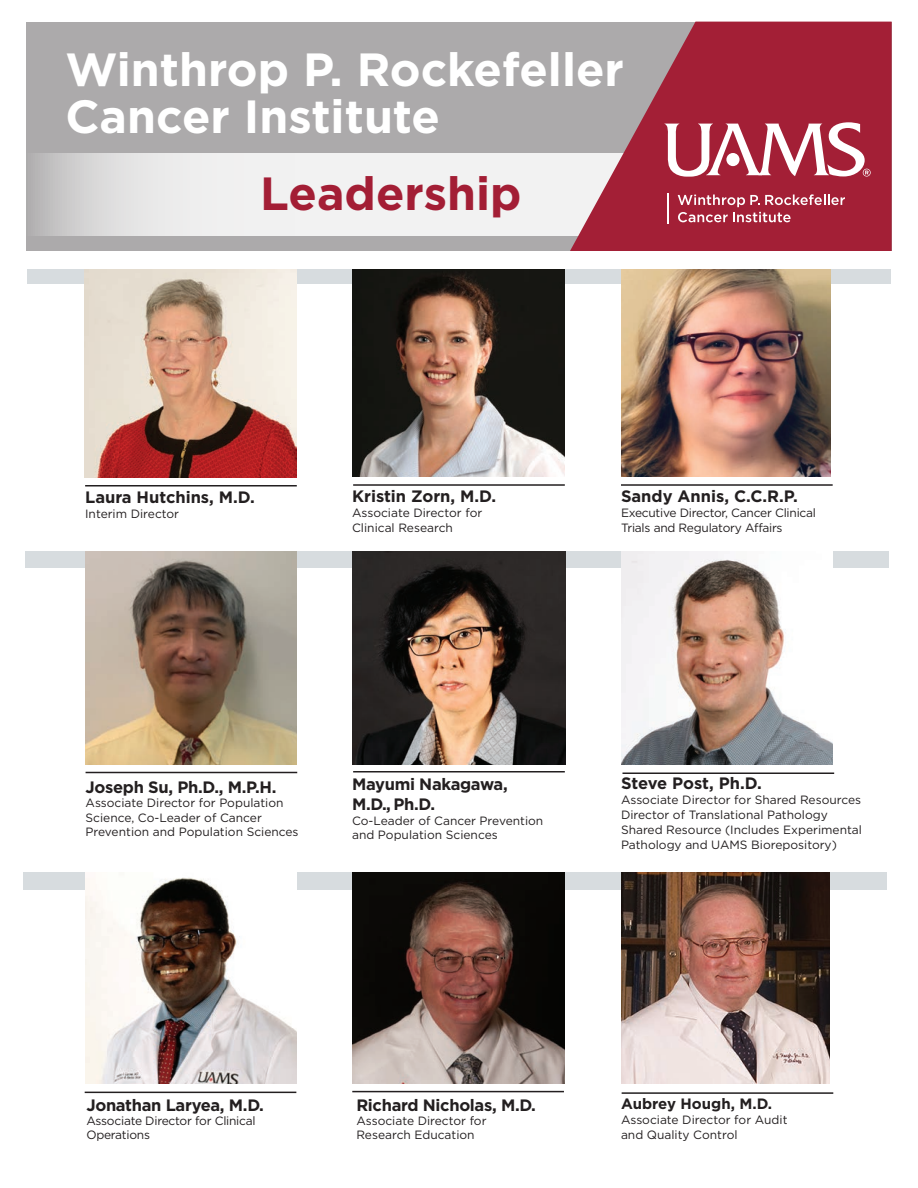
<style>
.page{position:relative;width:918px;height:1188px;background:#fff}
.page>*{position:absolute;margin:0;border:0;box-sizing:border-box;transform-origin:0 0}
.t1{font:700 46.5px/46.8px "Gotham";color:#fff}
.t2{font:700 46.5px "Gotham";color:#a31e35}
.t3{font:700 16.5px/19.8px "Gotham";letter-spacing:-.02em;color:#231f20}
.t4{font:700 16.5px "Gotham";color:#231f20}
.t5{font:700 15px "Gotham";color:#231f20}
.t6{font:12px/15px "Gotham";color:#231f20}
.t7{font:12px/14.4px "Gotham";letter-spacing:-.02em;color:#231f20}
</style>
<div class="page">
<div style="left:26px;top:22px;width:866px;height:234px;background:#acaaab"></div>
<svg style="left:35px;top:153px;width:532px;height:82px;background:#eaeaea"></svg>
<svg style="left:567px;top:22px;width:325px;height:229px;fill:#a31f36"></svg>
<svg style="left:678px;top:194px;width:167px;height:28px;background:#b64f61"></svg>
<hr style="left:667px;top:193px;width:2px;height:31px;background:#fff">
<svg style="left:664px;top:122px;width:207px;height:55px;background:#c36f7e"></svg>
<div style="left:27px;top:269px;width:864px;height:15px;background:#d7dcdf"></div>
<div style="left:25px;top:551px;width:864px;height:17px;background:#d7dcdf"></div>
<div style="left:23px;top:869px;width:864px;height:21px;background:#d7dcdf"></div>
<img style="left:86px;top:872px;width:211px;height:211px">
<img style="left:621px;top:872px;width:209px;height:211px">
<img style="left:352px;top:872px;width:213px;height:211px">
<div style="left:23px;top:858px;width:868px;height:14px;background:#fff"></div>
<img style="left:85px;top:269px;width:211px;height:208px">
<hr style="left:85px;top:485px;width:212px;height:2px;background:#231f20">
<img style="left:621px;top:269px;width:210px;height:207px">
<hr style="left:621px;top:484px;width:212px;height:2px;background:#231f20">
<img style="left:86px;top:551px;width:211px;height:214px">
<hr style="left:86px;top:772px;width:211px;height:1px;background:#231f20">
<img style="left:352px;top:551px;width:213px;height:213px">
<hr style="left:353px;top:771px;width:212px;height:1px;background:#231f20">
<img style="left:622px;top:551px;width:210px;height:214px">
<hr style="left:623px;top:772px;width:211px;height:2px;background:#231f20">
<img style="left:352px;top:269px;width:213px;height:207px">
<hr style="left:353px;top:484px;width:212px;height:2px;background:#231f20">
<div style="left:23px;top:251px;width:887px;height:17px;background:#fff"></div>
<hr style="left:352px;top:1091px;width:212px;height:1px;background:#231f20">
<hr style="left:622px;top:1092px;width:211px;height:2px;background:#231f20">
<hr style="left:85px;top:1092px;width:211px;height:1px;background:#231f20">
<h1 class="t1" style="left:65px;top:46px;width:560px">Winthrop P. Rockefeller<br>Cancer Institute</h1>
<h1 class="t2" style="left:260px;top:163px;width:263px">Leadership</h1>
<h2 class="t4" style="left:85px;top:487px;width:171px">Laura Hutchins, M.D.</h2>
<p class="t6" style="left:85px;top:506px;width:96px">Interim Director</p>
<h2 class="t4" style="left:352px;top:485px;width:146px">Kristin Zorn, M.D.</h2>
<p class="t6" style="left:352px;top:505px;width:132px">Associate Director for<br>Clinical Research</p>
<h2 class="t4" style="left:621px;top:485px;width:178px">Sandy Annis, C.C.R.P.</h2>
<p class="t7" style="left:621px;top:505px;width:197px;line-height:15px">Executive Director, Cancer Clinical<br>Trials and Regulatory Affairs</p>
<h2 class="t3" style="left:86px;top:777px;width:192px">Joseph Su, Ph.D., M.P.H.</h2>
<p class="t6" style="left:86px;top:796px;width:215px;line-height:14.4px">Associate Director for Population<br>Science, Co-Leader of Cancer<br>Prevention and Population Sciences</p>
<h2 class="t3" style="left:352px;top:775px;width:157px">Mayumi Nakagawa,<br>M.D., Ph.D.</h2>
<p class="t6" style="left:352px;top:813px;width:193px;line-height:14.4px">Co-Leader of Cancer Prevention and Population Sciences</p>
<h2 class="t3" style="left:621px;top:773px;width:142px">Steve Post, Ph.D.</h2>
<p class="t6" style="left:621px;top:792px;width:243px">Associate Director for Shared Resources Director of Translational Pathology Shared Resource (Includes Experimental Pathology and UAMS Biorepository)</p>
<h2 class="t3" style="left:86px;top:1095px;width:179px">Jonathan Laryea, M.D.</h2>
<p class="t7" style="left:86px;top:1113px;width:171px">Associate Director for Clinical<br>Operations</p>
<h2 class="t3" style="left:356px;top:1095px;width:181px">Richard Nicholas, M.D.</h2>
<p class="t6" style="left:356px;top:1113px;width:132px;line-height:14.4px">Associate Director for<br>Research Education</p>
<p class="t5" style="left:621px;top:1094px;width:153px">Aubrey Hough, M.D.</p>
<p class="t6" style="left:621px;top:1112px;width:168px">Associate Director for Audit and Quality Control</p>
</div>
